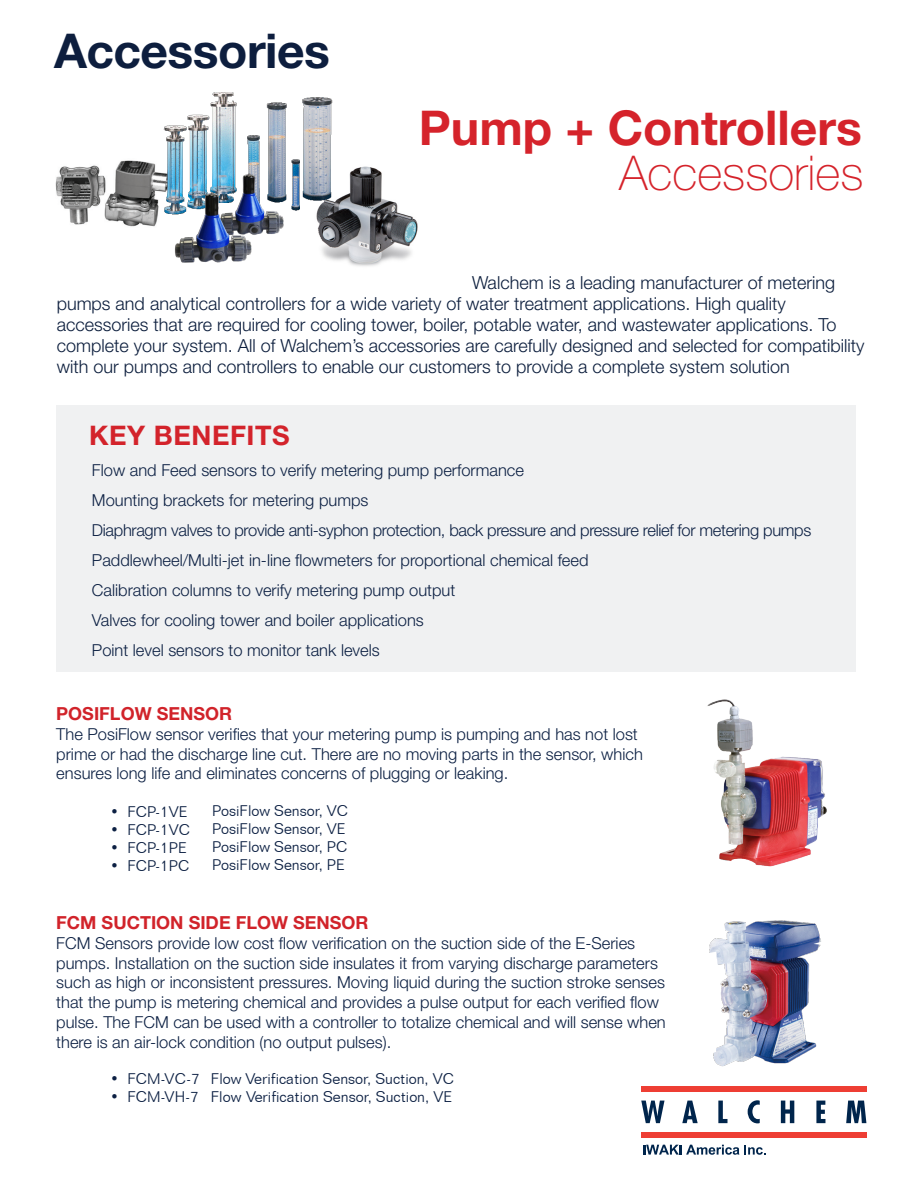
<style>
.page{position:relative;width:918px;height:1188px;background:#fff}
.page>*{position:absolute;margin:0;border:0;box-sizing:border-box;transform-origin:0 0}
.t1{font:700 48px "Helvetica Neue LT Pro";color:#d5232b}
.t2{font:100 48px "Helvetica Neue LT Pro";color:#d5232b}
.t3{font:700 48px "Helvetica Neue LT Pro";letter-spacing:-.01em;color:#0d1e3e}
.t4{font:700 27px "Helvetica Neue LT Pro";letter-spacing:.02em;color:#d3232b}
.t5{font:300 18px/21px "Helvetica Neue LT Pro";color:#0c1e3d}
.t6{font:700 18px "Helvetica Neue LT Pro";color:#d1232a}
.t7{font:300 16.5px/19.8px "Helvetica Neue LT Pro";color:#0c2043}
.t8{font:300 16.5px "Helvetica Neue LT Pro";letter-spacing:-.02em;color:#0c2043}
.t9{font:300 15px "Folio BT";color:#0c2043}
</style>
<div class="page">
<img style="left:317px;top:166px;width:101px;height:100px">
<img style="left:56px;top:160px;width:98px;height:67px">
<div style="left:56px;top:405px;width:800px;height:267px;background:#f0f1f2"></div>
<img style="left:707px;top:699px;width:120px;height:168px">
<img style="left:709px;top:920px;width:112px;height:147px">
<svg style="left:641px;top:1101px;width:24px;height:22px"></svg>
<svg style="left:682px;top:1101px;width:16px;height:22px"></svg>
<svg style="left:718px;top:1101px;width:9px;height:22px"></svg>
<svg style="left:748px;top:1100px;width:12px;height:23px"></svg>
<svg style="left:781px;top:1101px;width:13px;height:22px"></svg>
<svg style="left:816px;top:1101px;width:9px;height:22px"></svg>
<svg style="left:846px;top:1101px;width:20px;height:22px"></svg>
<div style="left:641px;top:1086px;width:226px;height:5px;background:#ee3e34"></div>
<div style="left:641px;top:1132px;width:226px;height:6px;background:#ee3e34"></div>
<svg style="left:643px;top:1145px;width:123px;height:10px"></svg>
<img style="left:154px;top:92px;width:189px;height:136px">
<img style="left:168px;top:166px;width:124px;height:97px">
<p class="t3" style="left:54px;top:21px;width:277px">Accessories</p>
<p class="t1" style="left:419px;top:98px;width:444px">Pump + Controllers</p>
<p class="t2" style="left:619px;top:145px;width:246px">Accessories</p>
<p class="t5" style="left:57px;top:271px;width:782px;text-indent:415px">Walchem is a leading manufacturer of metering pumps and analytical controllers for a wide variety of water treatment applications. High quality accessories that are required for cooling tower, boiler, potable water, and wastewater applications. To</p>
<p class="t5" style="left:57px;top:334px;width:809px">complete your system. All of Walchem’s accessories are carefully designed and selected for compatibility</p>
<p class="t5" style="left:57px;top:355px;width:735px">with our pumps and controllers to enable our customers to provide a complete system solution</p>
<p class="t4" style="left:89px;top:418px;width:202px">KEY BENEFITS</p>
<p class="t7" style="left:92px;top:459px;width:434px">Flow and Feed sensors to verify metering pump performance</p>
<p class="t7" style="left:92px;top:489px;width:278px">Mounting brackets for metering pumps</p>
<p class="t8" style="left:92px;top:520px;width:721px">Diaphragm valves to provide anti-syphon protection, back pressure and pressure relief for metering pumps</p>
<p class="t7" style="left:92px;top:549px;width:498px">Paddlewheel/Multi-jet in-line flowmeters for proportional chemical feed</p>
<p class="t7" style="left:92px;top:579px;width:365px">Calibration columns to verify metering pump output</p>
<p class="t7" style="left:92px;top:609px;width:333px">Valves for cooling tower and boiler applications</p>
<p class="t7" style="left:92px;top:639px;width:289px">Point level sensors to monitor tank levels</p>
<p class="t6" style="left:56px;top:702px;width:177px">POSIFLOW SENSOR</p>
<p class="t7" style="left:56px;top:724px;width:588px">The PosiFlow sensor verifies that your metering pump is pumping and has not lost prime or had the discharge line cut. There are no moving parts in the sensor, which ensures long life and eliminates concerns of plugging or leaking.</p>
<p class="t9" style="left:110px;top:803px;width:79px">• FCP-1VE</p>
<p class="t9" style="left:110px;top:821px;width:81px">• FCP-1VC</p>
<p class="t9" style="left:110px;top:839px;width:78px">• FCP-1PE</p>
<p class="t9" style="left:110px;top:857px;width:80px">• FCP-1PC</p>
<p class="t9" style="left:212px;top:801px;width:138px">PosiFlow Sensor, VC</p>
<p class="t9" style="left:212px;top:819px;width:135px">PosiFlow Sensor, VE</p>
<p class="t9" style="left:212px;top:837px;width:137px">PosiFlow Sensor, PC</p>
<p class="t9" style="left:212px;top:855px;width:135px">PosiFlow Sensor, PE</p>
<p class="t6" style="left:56px;top:911px;width:314px">FCM SUCTION SIDE FLOW SENSOR</p>
<p class="t7" style="left:56px;top:933px;width:611px">FCM Sensors provide low cost flow verification on the suction side of the E-Series pumps. Installation on the suction side insulates it from varying discharge parameters such as high or inconsistent pressures. Moving liquid during the suction stroke senses that the pump is metering chemical and provides a pulse output for each verified flow pulse. The FCM can be used with a controller to totalize chemical and will sense when there is an air-lock condition (no output pulses).</p>
<p class="t9" style="left:110px;top:1069px;width:345px">• FCM-VC-7 Flow Verification Sensor, Suction, VC</p>
<p class="t9" style="left:110px;top:1087px;width:344px">• FCM-VH-7 Flow Verification Sensor, Suction, VE</p>
</div>
